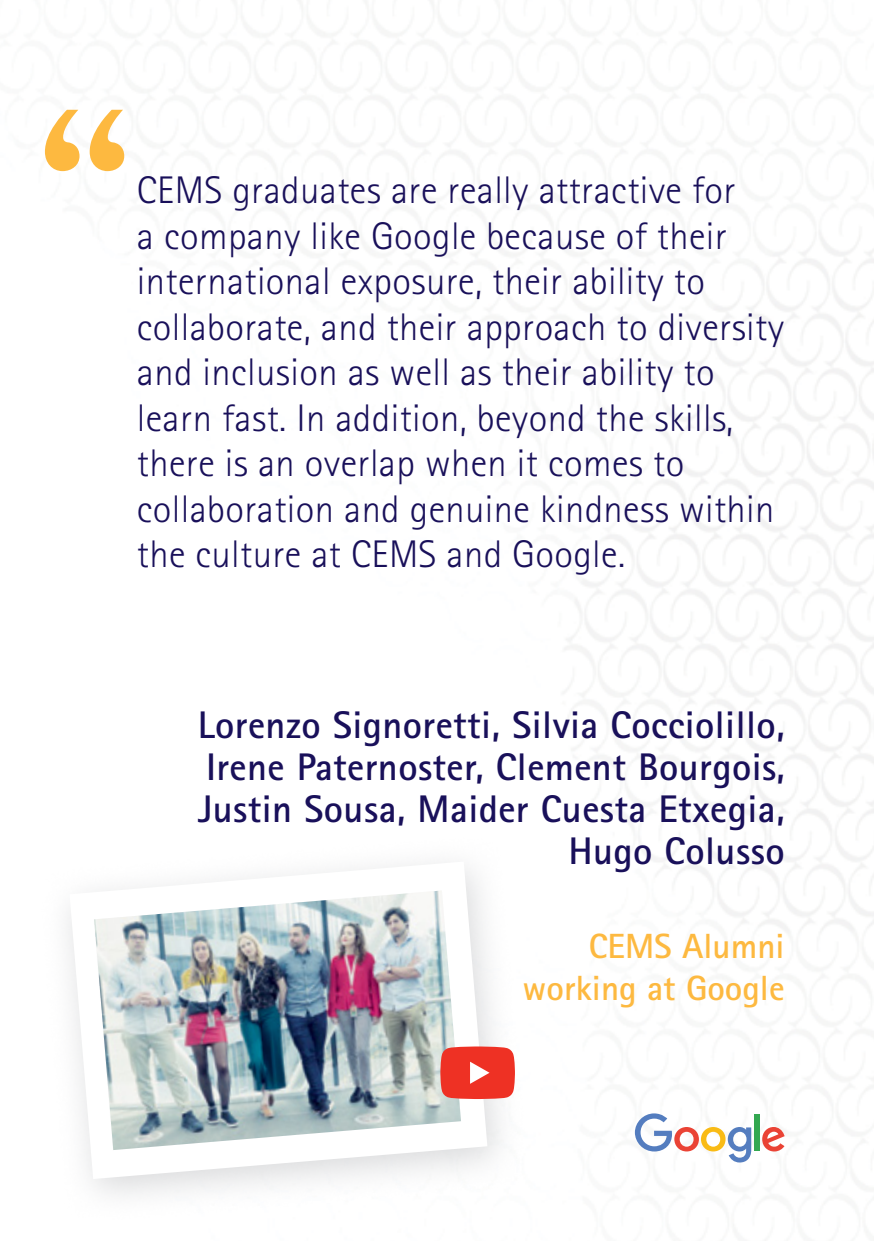
<style>
.page{position:relative;width:874px;height:1241px;background:#fff}
.page>*{position:absolute;margin:0;border:0;box-sizing:border-box;transform-origin:0 0}
.Header-serif{font:700 241.5px "Rotis Serif";color:#fdb940}
.Body_copy{font:300 38.5px/45.5px "Rotis Sans Serif";letter-spacing:.01em;color:#19105a}
.Body_copy-2{font:700 38.5px/42px "Rotis Sans Serif";letter-spacing:.01em;color:#19105a;text-align:right}
.Body_copy-3{font:700 35px/42px "Rotis Sans Serif";color:#fdb940;text-align:right}
</style>
<div class="page">
<img style="left:265px;top:32px;width:608px;height:1131px">
<div style="left:41px;top:836px;width:484px;height:385px;background:#fefefe"></div>
<svg style="left:69px;top:870px;width:418px;height:308px"></svg>
<img style="left:94px;top:890px;width:367px;height:259px">
<svg style="left:634px;top:1113px;width:116px;height:49px"></svg>
<svg style="left:761px;top:1126px;width:23px;height:25px"></svg>
<div style="left:754px;top:1114px;width:5px;height:36px;background:#33a851"></div>
<svg style="left:440px;top:1046px;width:74px;height:52px;background:#ee473b"></svg>
<p class="Header-serif" style="left:31px;top:51px;width:109px">“</p>
<p class="Body_copy" style="left:137px;top:167px;width:648px">CEMS graduates are really attractive for<br>a company like Google because of their international exposure, their ability to collaborate, and their approach to diversity and inclusion as well as their ability to learn fast. In addition, beyond the skills, there is an overlap when it comes to collaboration and genuine kindness within the culture at CEMS and Google.</p>
<p class="Body_copy-2" style="left:198px;top:703px;width:588px">Lorenzo Signoretti, Silvia Cocciolillo, Irene Paternoster, Clement Bourgois, Justin Sousa, Maider Cuesta Etxegia, Hugo Colusso</p>
<p class="Body_copy-3" style="left:522px;top:924px;width:263px">CEMS Alumni working at Google</p>
</div>
